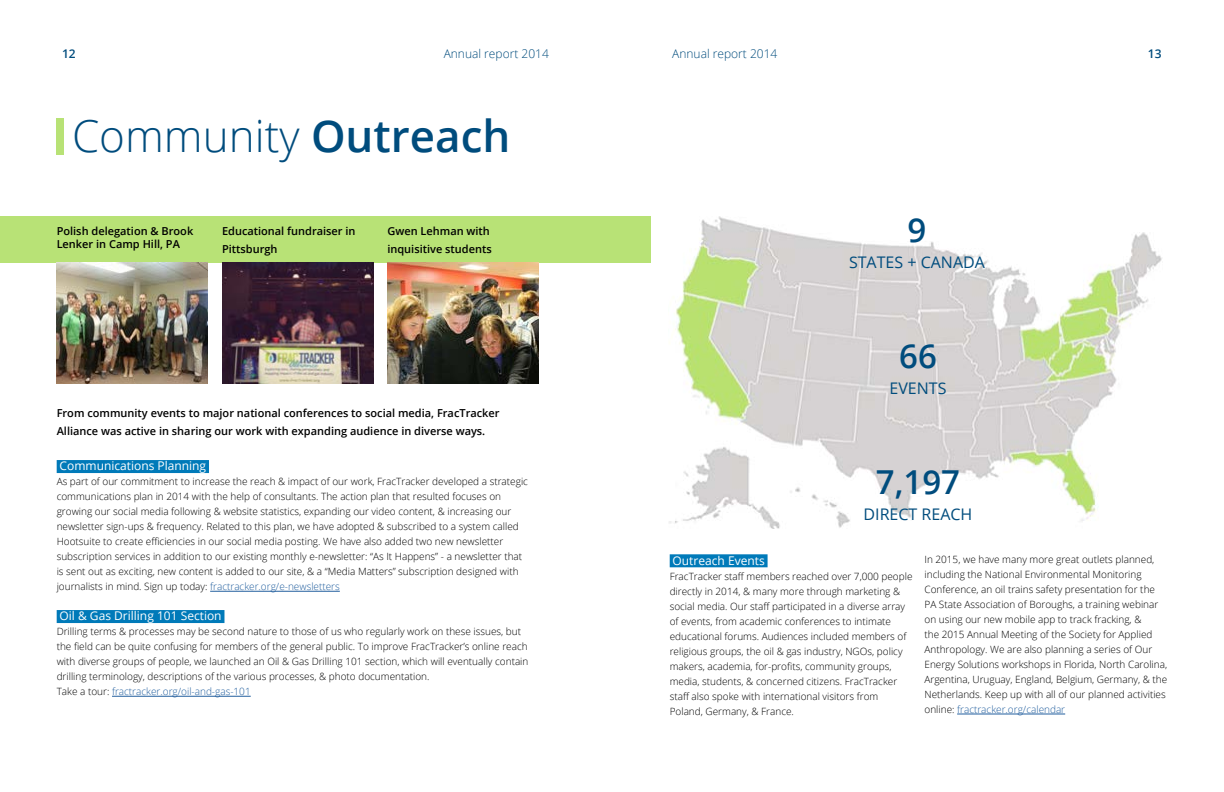
<style>
.page{position:relative;width:1224px;height:792px;background:#fff}
.page>*{position:absolute;margin:0;border:0;box-sizing:border-box;transform-origin:0 0}
.t1{font:300 44px "Open Sans";color:#004c7d}
.t2{font:600 33px "Open Sans";color:#004c7d}
.t3{font:16px "Open Sans";color:#004c7d}
.t4{font:12px "Open Sans";color:#fff}
.t5{font:300 12px "Open Sans";color:#004c7d}
.t6{font:600 12px "Open Sans";color:#004c7d}
.t7{font:600 11px/18px "Open Sans";color:#000}
.t8{font:300 10px/15px "Open Sans";color:#000}
.s1{font-weight:600}
.s2{color:#215e9e}
</style>
<div class="page">
<div style="left:56px;top:119px;width:8px;height:36px;background:#b8e276"></div>
<div style="left:0;top:217px;width:650px;height:46px;background:#b8e276"></div>
<div style="left:57px;top:460px;width:152px;height:13px;background:#007ab9"></div>
<hr style="left:210px;top:591px;width:130px;height:1px;background:#215e9e">
<div style="left:57px;top:610px;width:167px;height:13px;background:#007ab9"></div>
<hr style="left:112px;top:696px;width:139px;height:1px;background:#215e9e">
<img style="left:57px;top:263px;width:151px;height:121px">
<img style="left:222px;top:263px;width:151px;height:121px">
<img style="left:387px;top:263px;width:152px;height:121px">
<img style="left:669px;top:217px;width:493px;height:311px">
<div style="left:670px;top:554px;width:98px;height:13px;background:#007ab9"></div>
<hr style="left:957px;top:714px;width:108px;height:1px;background:#215e9e">
<p class="t6" style="left:62px;top:45px;width:15px">12</p>
<p class="t5" style="left:444px;top:45px;width:107px">Annual report 2014</p>
<p class="t5" style="left:672px;top:45px;width:107px">Annual report 2014</p>
<p class="t6" style="left:1148px;top:45px;width:15px">13</p>
<h1 class="t1" style="left:72px;top:106px;width:440px">Community <span class="s1">Outreach</span></h1>
<p class="t7" style="left:57px;top:224px;width:138px;line-height:13.2px">Polish delegation &amp; Brook<br>Lenker in Camp Hill, PA</p>
<p class="t7" style="left:222px;top:222px;width:135px">Educational fundraiser in<br>Pittsburgh</p>
<p class="t7" style="left:387px;top:222px;width:106px">Gwen Lehman with inquisitive students</p>
<p class="t7" style="left:57px;top:404px;width:444px">From community events to major national conferences to social media, FracTracker<br>Alliance was active in sharing our work with expanding audience in diverse ways.</p>
<p class="t4" style="left:60px;top:458px;width:148px">Communications Planning</p>
<p class="t8" style="left:57px;top:474px;width:473px">As part of our commitment to increase the reach &amp; impact of our work, FracTracker developed a strategic communications plan in 2014 with the help of consultants. The action plan that resulted focuses on growing our social media following &amp; website statistics, expanding our video content, &amp; increasing our newsletter sign-ups &amp; frequency. Related to this plan, we have adopted &amp; subscribed to a system called Hootsuite to create efficiencies in our social media posting. We have also added two new newsletter subscription services in addition to our existing monthly e-newsletter: “As It Happens” - a newsletter that is sent out as exciting, new content is added to our site, &amp; a “Media Matters” subscription designed with journalists in mind. Sign up today: <span class="s2">fractracker.org/e-newsletters</span></p>
<p class="t4" style="left:60px;top:608px;width:164px">Oil &amp; Gas Drilling 101 Section</p>
<p class="t8" style="left:57px;top:624px;width:473px">Drilling terms &amp; processes may be second nature to those of us who regularly work on these issues, but the field can be quite confusing for members of the general public. To improve FracTracker’s online reach with diverse groups of people, we launched an Oil &amp; Gas Drilling 101 section, which will eventually contain drilling terminology, descriptions of the various processes, &amp; photo documentation.<br>Take a tour: <span class="s2">fractracker.org/oil-and-gas-101</span></p>
<h2 class="t2" style="left:908px;top:207px;width:20px">9</h2>
<h3 class="t3" style="left:849px;top:251px;width:137px">STATES + CANADA</h3>
<h2 class="t2" style="left:899px;top:333px;width:39px">66</h2>
<h3 class="t3" style="left:889px;top:377px;width:59px">EVENTS</h3>
<h2 class="t2" style="left:876px;top:459px;width:86px">7,197</h2>
<h3 class="t3" style="left:864px;top:503px;width:110px">DIRECT REACH</h3>
<p class="t4" style="left:673px;top:552px;width:94px">Outreach Events</p>
<p class="t8" style="left:670px;top:568px;width:244px">FracTracker staff members reached over 7,000 people directly in 2014, &amp; many more through marketing &amp; social media. Our staff participated in a diverse array of events, from academic conferences to intimate educational forums. Audiences included members of religious groups, the oil &amp; gas industry, NGOs, policy makers, academia, for-profits, community groups, media, students, &amp; concerned citizens. FracTracker staff also spoke with international visitors from Poland, Germany, &amp; France.</p>
<p class="t8" style="left:925px;top:552px;width:244px">In 2015, we have many more great outlets planned, including the National Environmental Monitoring Conference, an oil trains safety presentation for the PA State Association of Boroughs, a training webinar on using our new mobile app to track fracking, &amp;<br>the 2015 Annual Meeting of the Society for Applied Anthropology. We are also planning a series of Our Energy Solutions workshops in Florida, North Carolina, Argentina, Uruguay, England, Belgium, Germany, &amp; the Netherlands. Keep up with all of our planned activities online: <span class="s2">fractracker.org/calendar</span></p>
</div>
